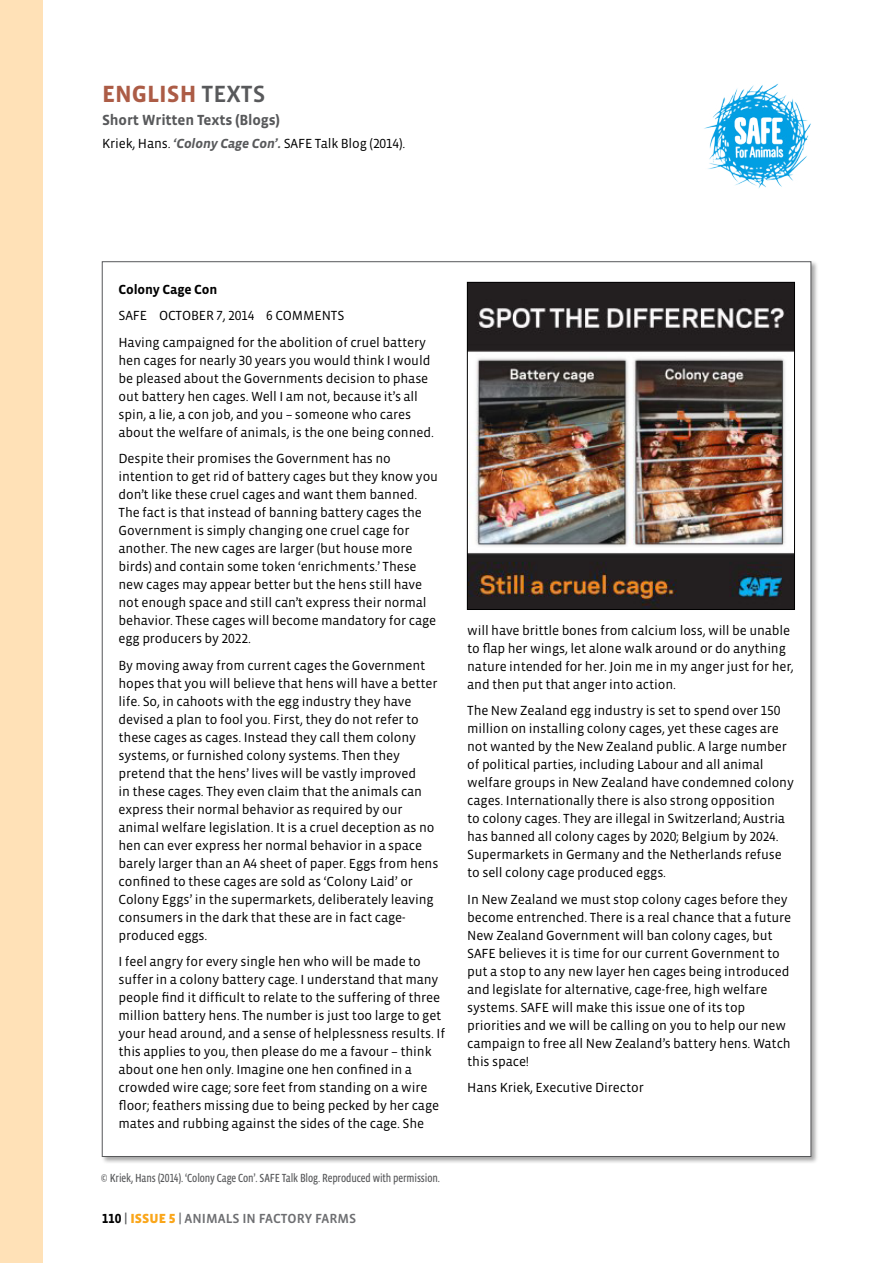
<style>
.page{position:relative;width:893px;height:1263px;background:#fff}
.page>*{position:absolute;margin:0;border:0;box-sizing:border-box;transform-origin:0 0}
.t1{font:700 24px "Vista Sans OT";color:#ac5c46}
.t2{font:700 15px "Vista Sans OT";letter-spacing:-.01em;color:#58595b}
.t3{font:13.5px/18px "Vista Sans OT";letter-spacing:-.01em;color:#000}
.t4{font:500 13.5px "Vista Sans OT";color:#6d6e71}
.t5{font:700 13.5px "Vista Sans OT";letter-spacing:-.01em;color:#000}
.t6{font:12px "Vista Sans Nar OT";letter-spacing:-.01em;color:#58595b}
.s1{font-weight:500;color:#58595b}
.s2{font-weight:700;font-style:italic;color:#58595b}
.s3{font-weight:700;color:#000}
.s4{color:#58595b}
.s5{font-weight:900;color:#faa61a}
</style>
<div class="page">
<div style="left:0;top:0;width:43px;height:1263px;background:#ffe1b7"></div>
<div style="left:102px;top:261px;width:709px;height:896px;background:#fff;border:1px solid #58595b"></div>
<img style="left:469px;top:284px;width:324px;height:324px">
<div style="left:467px;top:282px;width:328px;height:328px;border:1px solid #000"></div>
<img style="left:704px;top:83px;width:107px;height:106px">
<h1 class="t1" style="left:102px;top:82px;width:165px">ENGLISH <span class="s1">TEXTS</span></h1>
<p class="t2" style="left:102px;top:112px;width:180px">Short Written Texts (Blogs)</p>
<p class="t3" style="left:102px;top:135px;width:305px">Kriek, Hans. <span class="s2">‘Colony Cage Con’.</span> SAFE Talk Blog (2014).</p>
<p class="t5" style="left:119px;top:282px;width:100px">Colony Cage Con</p>
<p class="t3" style="left:119px;top:303px;width:309px;line-height:26.5px">SAFE ♦ OCTOBER 7, 2014 ♦ 6 COMMENTS<br>Having campaigned for the abolition of cruel battery</p>
<p class="t3" style="left:119px;top:351px;width:317px">hen cages for nearly 30 years you would think I would be pleased about the Governments decision to phase out battery hen cages. Well I am not, because it’s all spin, a lie, a con job, and you – someone who cares about the welfare of animals, is the one being conned.</p>
<p class="t3" style="left:119px;top:450px;width:321px">Despite their promises the Government has no intention to get rid of battery cages but they know you don’t like these cruel cages and want them banned.<br>The fact is that instead of banning battery cages the Government is simply changing one cruel cage for another. The new cages are larger (but house more birds) and contain some token ‘enrichments.’ These new cages may appear better but the hens still have not enough space and still can’t express their normal behavior. These cages will become mandatory for cage egg producers by 2022.</p>
<p class="t3" style="left:119px;top:656px;width:321px">By moving away from current cages the Government hopes that you will believe that hens will have a better life. So, in cahoots with the egg industry they have devised a plan to fool you. First, they do not refer to these cages as cages. Instead they call them colony systems, or furnished colony systems. Then they pretend that the hens’ lives will be vastly improved<br>in these cages. They even claim that the animals can express their normal behavior as required by our animal welfare legislation. It is a cruel deception as no hen can ever express her normal behavior in a space barely larger than an A4 sheet of paper. Eggs from hens confined to these cages are sold as ‘Colony Laid’ or Colony Eggs’ in the supermarkets, deliberately leaving consumers in the dark that these are in fact cage&shy;produced eggs.</p>
<p class="t3" style="left:119px;top:953px;width:328px">I feel angry for every single hen who will be made to suffer in a colony battery cage. I understand that many people find it difficult to relate to the suffering of three million battery hens. The number is just too large to get your head around, and a sense of helplessness results. If this applies to you, then please do me a favour – think about one hen only. Imagine one hen confined in a crowded wire cage; sore feet from standing on a wire floor; feathers missing due to being pecked by her cage mates and rubbing against the sides of the cage. She</p>
<p class="t6" style="left:101px;top:1172px;width:340px">© Kriek, Hans (2014). ‘Colony Cage Con’. SAFE Talk Blog. Reproduced with permission.</p>
<p class="t4" style="left:102px;top:1211px;width:256px"><span class="s3">110</span> <span class="s4">|</span> <span class="s5">ISSUE 5</span> | ANIMALS IN FACTORY FARMS</p>
<p class="t3" style="left:467px;top:621px;width:328px">will have brittle bones from calcium loss, will be unable to flap her wings, let alone walk around or do anything nature intended for her. Join me in my anger just for her, and then put that anger into action.</p>
<p class="t3" style="left:467px;top:702px;width:328px">The New Zealand egg industry is set to spend over 150 million on installing colony cages, yet these cages are not wanted by the New Zealand public. A large number of political parties, including Labour and all animal welfare groups in New Zealand have condemned colony cages. Internationally there is also strong opposition<br>to colony cages. They are illegal in Switzerland; Austria has banned all colony cages by 2020; Belgium by 2024.<br>Supermarkets in Germany and the Netherlands refuse to sell colony cage produced eggs.</p>
<p class="t3" style="left:467px;top:890px;width:326px">In New Zealand we must stop colony cages before they become entrenched. There is a real chance that a future New Zealand Government will ban colony cages, but SAFE believes it is time for our current Government to put a stop to any new layer hen cages being introduced and legislate for alternative, cage-free, high welfare systems. SAFE will make this issue one of its top priorities and we will be calling on you to help our new campaign to free all New Zealand’s battery hens. Watch this space!</p>
<p class="t3" style="left:467px;top:1079px;width:178px">Hans Kriek, Executive Director</p>
</div>
